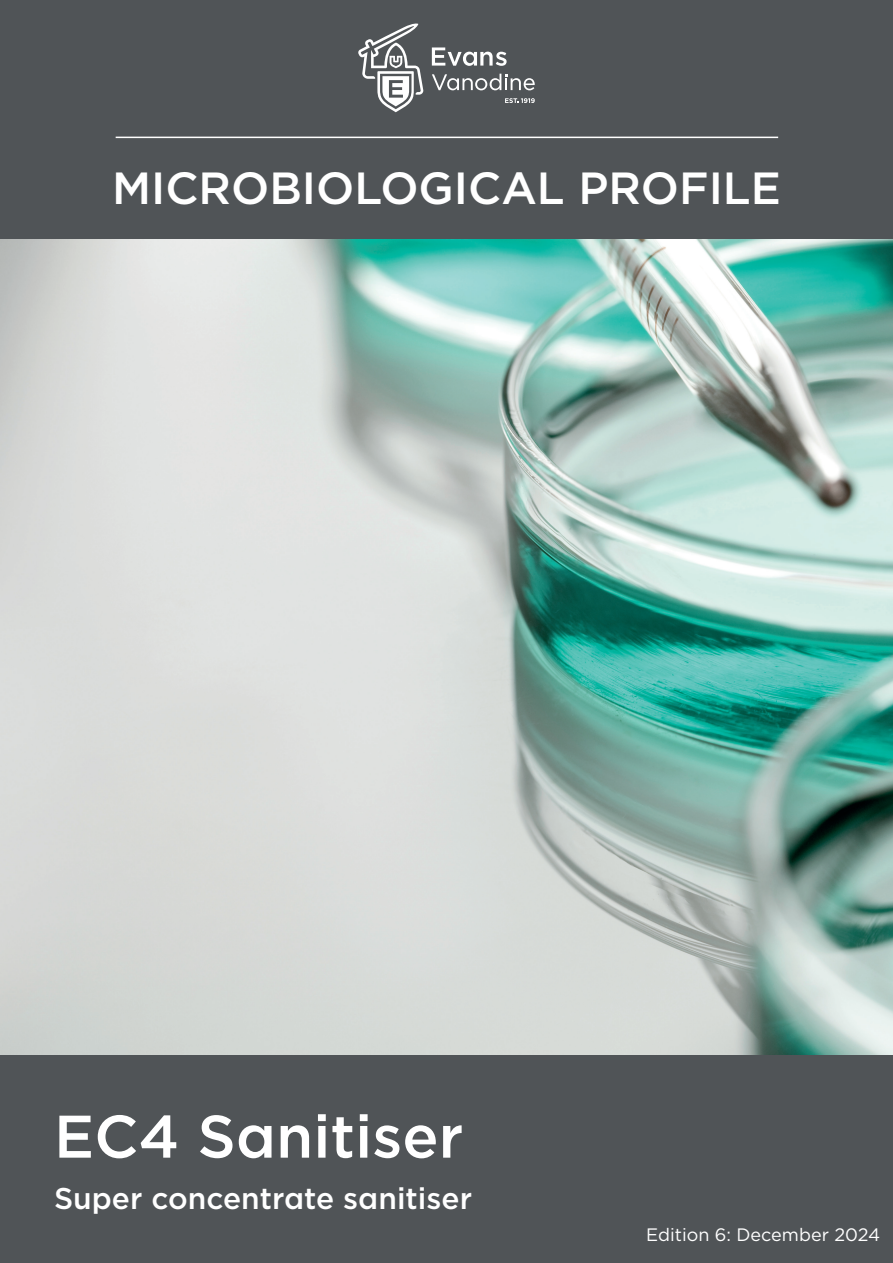
<style>
.page{position:relative;width:893px;height:1263px;background:#fff}
.page>*{position:absolute;margin:0;border:0;box-sizing:border-box;transform-origin:0 0}
.Product_Name{font:500 60px "Gotham";color:#fff}
.Product_Name-2{font:500 45px "Gotham";color:#fff}
.Product_Name-3{font:500 30px "Gotham";color:#fff}
.t1{font:18px "Gotham";color:#fff}
</style>
<div class="page">
<img style="left:0;top:238px;width:893px;height:817px">
<div style="left:0;top:1055px;width:893px;height:208px;background:#505457"></div>
<div style="left:0;top:0;width:893px;height:238px;background:#505457"></div>
<hr style="left:116px;top:137px;width:662px;height:1px;background:#fff">
<svg style="left:358px;top:23px;width:65px;height:89px"></svg>
<svg style="left:432px;top:47px;width:75px;height:19px"></svg>
<svg style="left:432px;top:74px;width:103px;height:16px"></svg>
<svg style="left:505px;top:98px;width:30px;height:5px"></svg>
<p class="Product_Name-2" style="left:112px;top:158px;width:670px">MICROBIOLOGICAL PROFILE</p>
<p class="Product_Name" style="left:54px;top:1097px;width:411px">EC4 Sanitiser</p>
<p class="Product_Name-3" style="left:54px;top:1178px;width:420px">Super concentrate sanitiser</p>
<p class="t1" style="left:646px;top:1223px;width:235px">Edition 6: December 2024</p>
</div>
